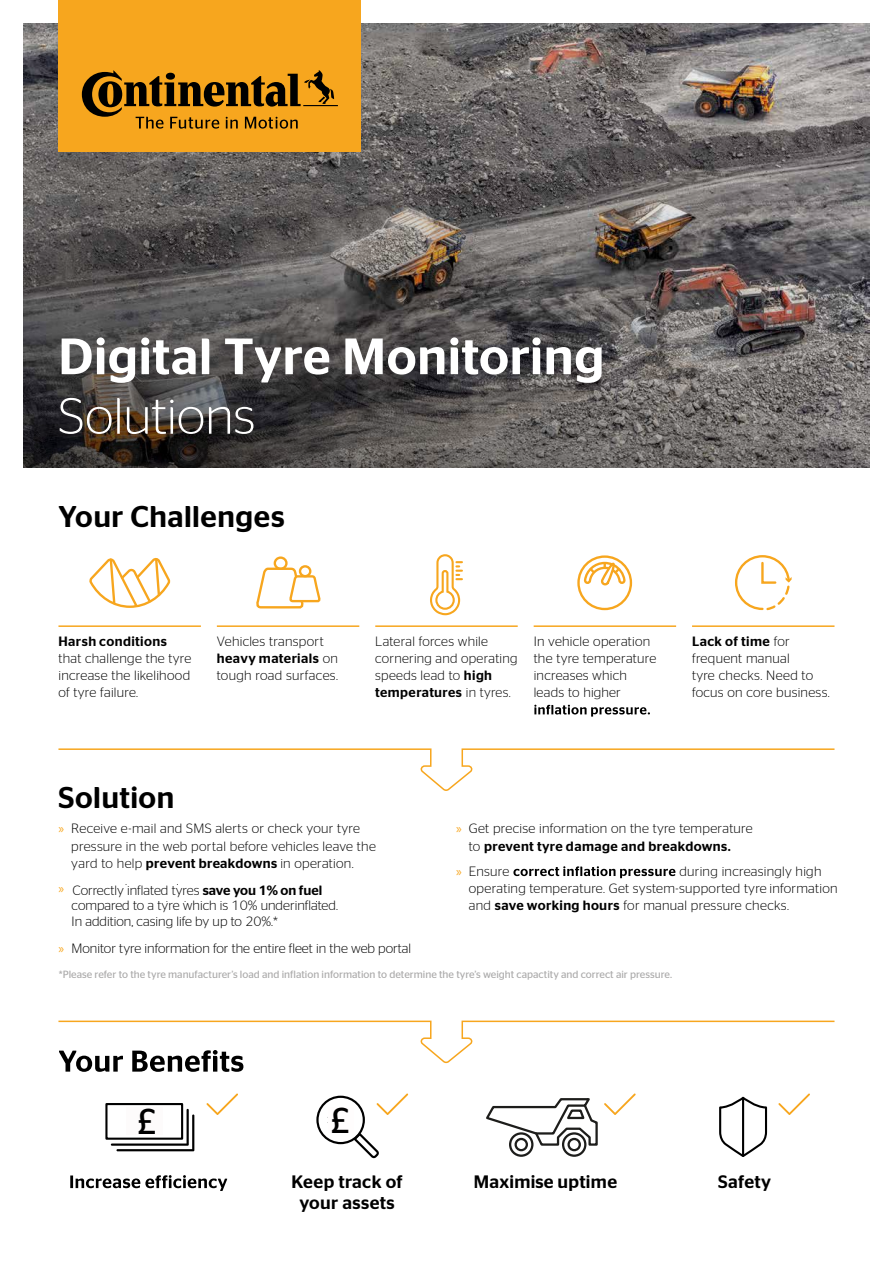
<style>
.page{position:relative;width:893px;height:1263px;background:#fff}
.page>*{position:absolute;margin:0;border:0;box-sizing:border-box;transform-origin:0 0}
.t1{font:500 51px "Continental Stag Sans";letter-spacing:.01em;color:#fff}
.t2{font:300 51px "Continental Stag Sans";color:#fff}
.t3{font:36px "Continental Stag Sans";color:#000}
.t4{font:500 30px "Continental Stag Sans";letter-spacing:.015em;color:#000}
.t5{font:500 18px/21.3px "Continental Stag Sans";letter-spacing:.015em;color:#000;text-align:center}
.t6{font:300 13.5px/17px "Continental Stag Sans";letter-spacing:.015em;color:#000}
.t7{font:500 13.5px "Continental Stag Sans";letter-spacing:.03em;color:#000}
.t8{font:13.5px "Myriad Pro";color:#f7a61e}
.t9{font:10.5px "Continental Stag Sans";color:#abaaaa}
.s1{font-weight:500}
.s2{font-family:"Myriad Pro";font-weight:400;color:#f7a61e}
</style>
<div class="page">
<svg style="left:23px;top:23px;width:847px;height:445px;background:#625d5c"></svg>
<svg style="left:89px;top:557px;width:82px;height:51px"></svg>
<svg style="left:256px;top:556px;width:64px;height:53px"></svg>
<svg style="left:430px;top:554px;width:32px;height:61px"></svg>
<div style="left:577px;top:555px;width:55px;height:55px;border:2px solid #f7a61e;border-radius:50%"></div>
<svg style="left:584px;top:557px;width:43px;height:29px"></svg>
<svg style="left:735px;top:555px;width:57px;height:55px"></svg>
<div style="left:105px;top:1103px;width:78px;height:37px;border:2px solid #000"></div>
<svg style="left:111px;top:1108px;width:83px;height:43px"></svg>
<div style="left:514px;top:1138px;width:14px;height:13px;border:2px solid #1d1d1b;border-radius:50%"></div>
<div style="left:509px;top:1132px;width:24px;height:25px;border:2px solid #1d1d1b;border-radius:50%"></div>
<div style="left:567px;top:1138px;width:14px;height:13px;border:2px solid #1d1d1b;border-radius:50%"></div>
<div style="left:562px;top:1132px;width:24px;height:25px;border:2px solid #1d1d1b;border-radius:50%"></div>
<svg style="left:486px;top:1098px;width:112px;height:49px"></svg>
<svg style="left:719px;top:1096px;width:49px;height:61px"></svg>
<hr style="left:742px;top:1099px;width:2px;height:56px;background:#000">
<svg style="left:206px;top:1093px;width:32px;height:22px"></svg>
<svg style="left:316px;top:1093px;width:92px;height:65px"></svg>
<svg style="left:604px;top:1093px;width:32px;height:22px"></svg>
<svg style="left:778px;top:1093px;width:32px;height:22px"></svg>
<svg style="left:70px;top:1175px;width:157px;height:16px"></svg>
<hr style="left:217px;top:625px;width:142px;height:2px;background:#f7a61e">
<hr style="left:58px;top:625px;width:143px;height:2px;background:#f7a61e">
<hr style="left:375px;top:625px;width:143px;height:2px;background:#f7a61e">
<hr style="left:534px;top:625px;width:142px;height:2px;background:#f7a61e">
<hr style="left:692px;top:625px;width:142px;height:2px;background:#f7a61e">
<svg style="left:58px;top:748px;width:777px;height:43px"></svg>
<svg style="left:58px;top:1020px;width:777px;height:52px"></svg>
<svg style="left:513px;top:866px;width:162px;height:12px"></svg>
<svg style="left:534px;top:705px;width:116px;height:12px"></svg>
<div style="left:58px;top:0;width:303px;height:152px;background:#f7a61e"></div>
<svg style="left:82px;top:70px;width:256px;height:59px"></svg>
<div style="left:127px;top:1107px;width:36px;height:27px;background:#fdfbfb"></div>
<div style="left:328px;top:1107px;width:25px;height:26px;background:#fffdfd"></div>
<h1 class="t1" style="left:58px;top:327px;width:547px">Digital Tyre Monitoring</h1>
<h1 class="t2" style="left:58px;top:388px;width:198px">Solutions</h1>
<h3 class="t4" style="left:58px;top:499px;width:228px">Your Challenges</h3>
<p class="t7" style="left:58px;top:634px;width:110px">Harsh conditions</p>
<p class="t6" style="left:58px;top:650px;width:134px;text-align:justify">that challenge the tyre increase the likelihood of tyre failure.</p>
<p class="t6" style="left:217px;top:633px;width:123px">Vehicles transport <span class="s1">heavy materials</span> on tough road surfaces.</p>
<p class="t6" style="left:375px;top:633px;width:144px">Lateral forces while cornering and operating speeds lead to <span class="s1">high temperatures</span> in tyres.</p>
<p class="t6" style="left:534px;top:633px;width:124px">In vehicle operation the tyre temperature increases which leads to higher</p>
<p class="t6" style="left:692px;top:633px;width:139px"><span class="s1">Lack of time</span> for frequent manual<br>tyre checks. Need to focus on core business.</p>
<h3 class="t4" style="left:58px;top:780px;width:117px">Solution</h3>
<p class="t6" style="left:71px;top:820px;width:306px;text-indent:-13px"><span class="s2">»</span> Receive e-mail and SMS alerts or check your tyre pressure in the web portal before vehicles leave the yard to help <span class="s1">prevent breakdowns</span> in operation.</p>
<p class="t8" style="left:58px;top:880px;width:7px">»</p>
<p class="t6" style="left:469px;top:820px;width:285px;text-indent:-13px"><span class="s2">»</span> Get precise information on the tyre temperature to <span class="s1">prevent tyre damage and breakdowns.</span></p>
<p class="t6" style="left:456px;top:863px;width:55px"><span class="s2">»</span> Ensure</p>
<p class="t6" style="left:469px;top:863px;width:370px;text-indent:211px">during increasingly high operating temperature. Get system-supported tyre information and <span class="s1">save working hours</span> for manual pressure checks.</p>
<p class="t6" style="left:72px;top:883px;width:268px;line-height:14.9px">Correctly inflated tyres <span class="s1">save you 1% on fuel </span>compared to a tyre which is 10% underinflated.</p>
<p class="t6" style="left:72px;top:908px;width:341px;line-height:26.1px">In addition, casing life by up to 20%.*<br>Monitor tyre information for the entire fleet in the web portal</p>
<p class="t9" style="left:59px;top:968px;width:615px">*Please refer to the tyre manufacturer’s load and inflation information to determine the tyre’s weight capactity and correct air pressure.</p>
<p class="t8" style="left:58px;top:940px;width:7px">»</p>
<h2 class="t3" style="left:138px;top:1101px;width:20px">£</h2>
<h2 class="t3" style="left:331px;top:1100px;width:20px">£</h2>
<h3 class="t5" style="left:291px;top:1171px;width:113px">Keep track of your assets</h3>
<h3 class="t5" style="left:474px;top:1171px;width:145px">Maximise uptime</h3>
<h3 class="t5" style="left:718px;top:1171px;width:54px">Safety</h3>
</div>
